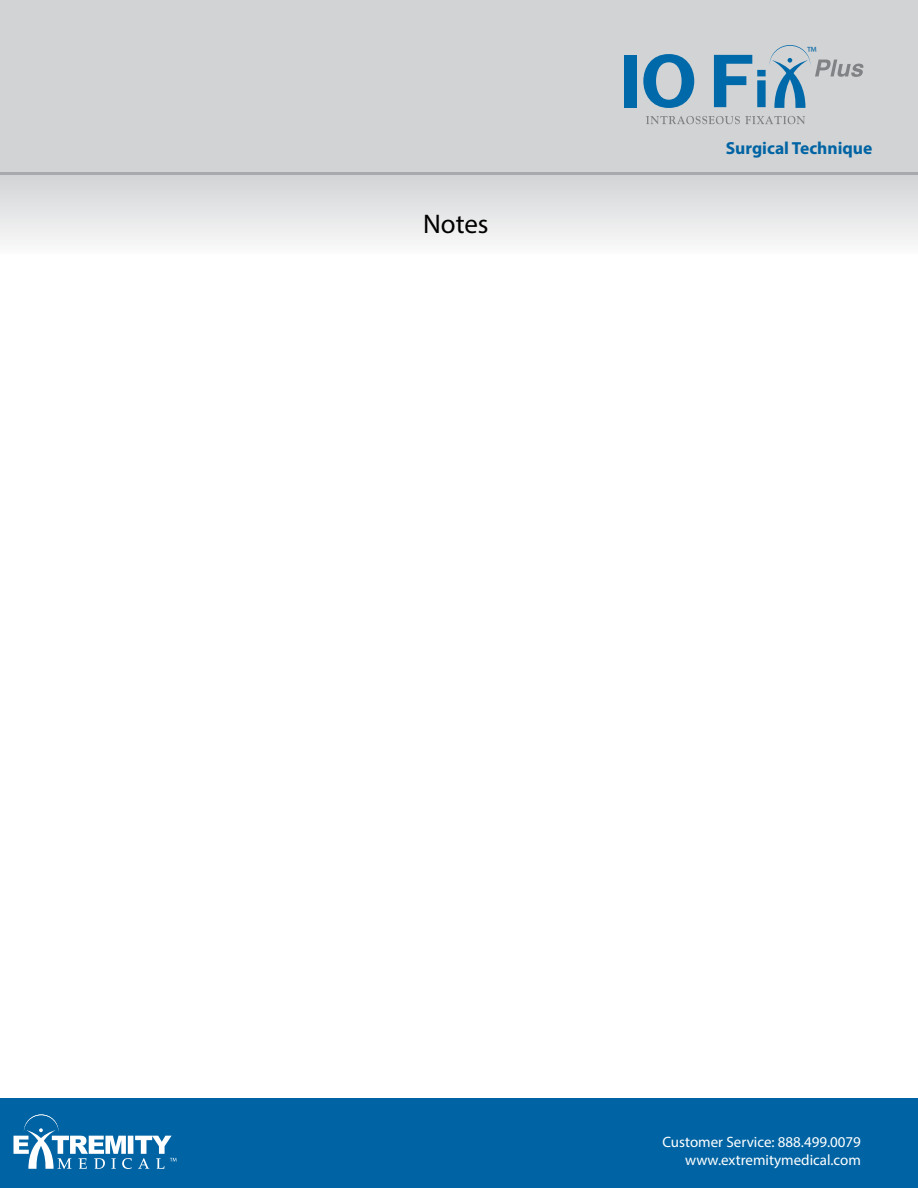
<style>
.page{position:relative;width:918px;height:1188px;background:#fff}
.page>*{position:absolute;margin:0;border:0;box-sizing:border-box;transform-origin:0 0}
.t1{font:27px "Myriad Pro";color:#000}
.t2{font:700 17.55px "Myriad Pro";color:#0064a4}
.t3{font:15px/18px "Myriad Pro";color:#fff;text-align:right}
.t4{font:12px "Myriad";color:#0064a4}
</style>
<div class="page">
<div style="left:0;top:174px;width:918px;height:83px;background:linear-gradient(to bottom,#d1d3d4,#fcfdfd)"></div>
<div style="left:0;top:0;width:918px;height:172px;background:#d1d3d4"></div>
<div style="left:0;top:1098px;width:918px;height:90px;background:#0064a4"></div>
<svg style="left:14px;top:1114px;width:162px;height:55px"></svg>
<hr style="left:0;top:172px;width:918px;height:3px;background:#a7a9ac">
<svg style="left:646px;top:116px;width:159px;height:8px"></svg>
<div style="left:624px;top:55px;width:12px;height:52px;background:#0069aa"></div>
<svg style="left:643px;top:54px;width:51px;height:54px"></svg>
<svg style="left:714px;top:45px;width:150px;height:63px"></svg>
<h1 class="t1" style="left:423px;top:207px;width:67px">Notes</h1>
<p class="t4" style="left:807px;top:45px;width:11px">™</p>
<p class="t2" style="left:726px;top:137px;width:148px">Surgical Technique</p>
<p class="t3" style="left:662px;top:1133px;width:200px">Customer Service: 888.499.0079 www.extremitymedical.com</p>
</div>
